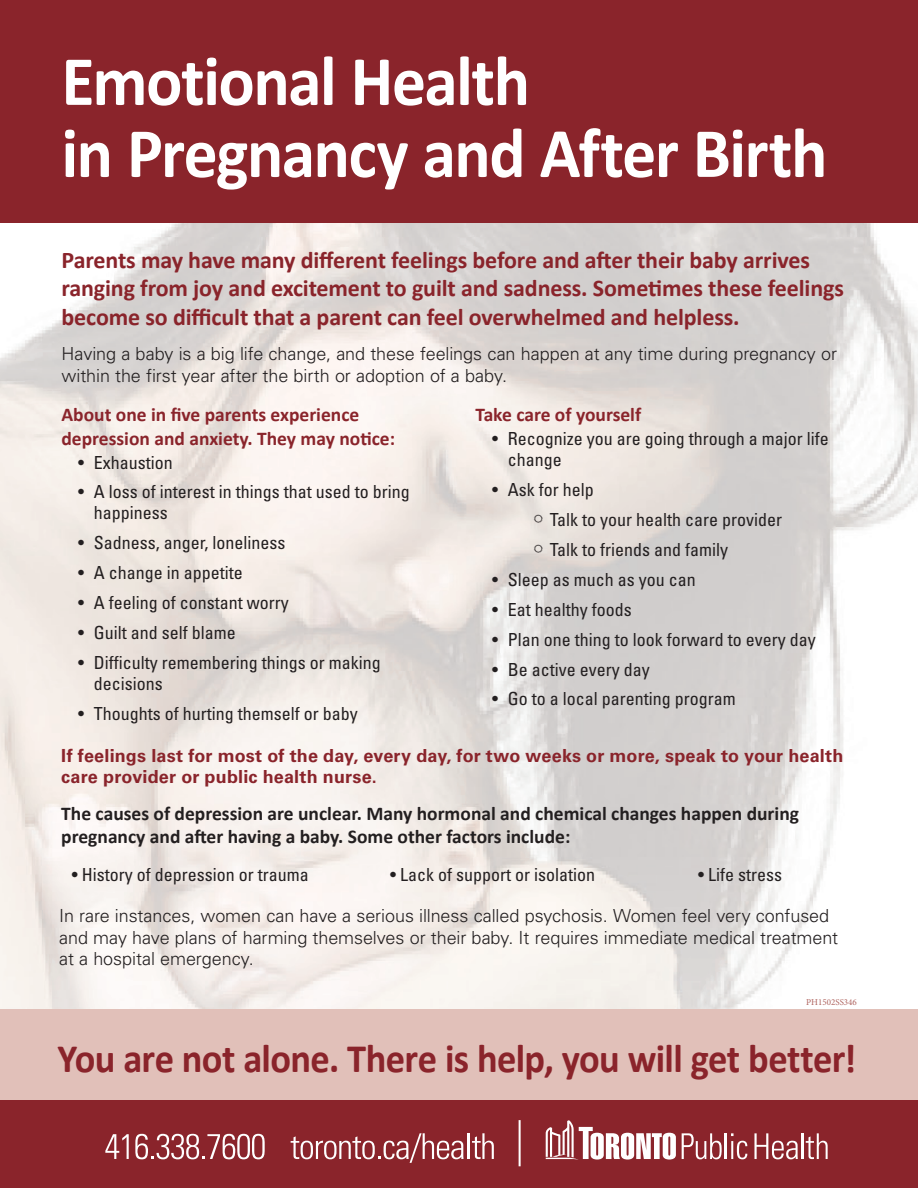
<style>
.page{position:relative;width:918px;height:1188px;background:#fff}
.page>*{position:absolute;margin:0;border:0;box-sizing:border-box;transform-origin:0 0}
.t1{font:700 71.25px/72px "Calibri";letter-spacing:-.02em;color:#fff;scale:.95 1}
.t2{font:700 40.5px "Calibri";letter-spacing:-.015em;color:#8a242b;scale:.95 1}
.t3{font:700 24px/28.8px "Calibri";letter-spacing:-.005em;color:#8a242b}
.t4{font:700 19.5px/23.4px "Calibri";color:#231f20}
.t5{font:700 19.5px/23.4px "Calibri";color:#8a242b}
.t6{font:condensed 18px/21px "Univers";color:#231f20}
.t7{font:300 18px/21.6px "Univers";letter-spacing:-.005em;color:#231f20}
.t8{font:700 18px/21.6px "Univers";letter-spacing:.01em;color:#8a242b}
.t9{font:9px "Minion Pro";color:#ae625d}
</style>
<div class="page">
<img style="left:0;top:222px;width:918px;height:787px">
<div style="left:0;top:0;width:918px;height:222px;background:#8a242b"></div>
<div style="left:0;top:1009px;width:918px;height:95px;background:#e1c0b9"></div>
<div style="left:0;top:1100px;width:918px;height:88px;background:#8a242b"></div>
<hr style="left:519px;top:1120px;width:2px;height:46px;background:#fff">
<svg style="left:546px;top:1120px;width:130px;height:40px"></svg>
<svg style="left:682px;top:1133px;width:40px;height:26px"></svg>
<hr style="left:725px;top:1133px;width:2px;height:26px;background:#fff">
<svg style="left:731px;top:1133px;width:16px;height:26px"></svg>
<svg style="left:754px;top:1133px;width:44px;height:26px"></svg>
<hr style="left:802px;top:1133px;width:2px;height:26px;background:#fff">
<svg style="left:806px;top:1133px;width:22px;height:26px"></svg>
<svg style="left:291px;top:1133px;width:173px;height:30px"></svg>
<hr style="left:467px;top:1133px;width:3px;height:26px;background:#fff">
<svg style="left:472px;top:1133px;width:22px;height:26px"></svg>
<svg style="left:105px;top:1134px;width:24px;height:25px"></svg>
<svg style="left:135px;top:1134px;width:130px;height:25px"></svg>
<svg style="left:534px;top:514px;width:9px;height:9px"></svg>
<svg style="left:534px;top:544px;width:9px;height:9px"></svg>
<h1 class="t1" style="left:62px;top:45px;width:808px">Emotional Health<br>in Pregnancy and After Birth</h1>
<p class="t3" style="left:62px;top:245px;width:784px">Parents may have many different feelings before and after their baby arrives ranging from joy and excitement to guilt and sadness. Sometimes these feelings become so difficult that a parent can feel overwhelmed and helpless.</p>
<p class="t7" style="left:62px;top:343px;width:777px">Having a baby is a big life change, and these feelings can happen at any time during pregnancy or within the first year after the birth or adoption of a baby.</p>
<p class="t5" style="left:62px;top:403px;width:335px">About one in five parents experience depression and anxiety. They may notice:</p>
<p class="t6" style="left:78px;top:451px;width:96px">• Exhaustion</p>
<p class="t6" style="left:94px;top:481px;width:317px;text-indent:-16px">• A loss of interest in things that used to bring happiness</p>
<p class="t6" style="left:78px;top:532px;width:209px">• Sadness, anger, loneliness</p>
<p class="t6" style="left:78px;top:562px;width:166px">• A change in appetite</p>
<p class="t6" style="left:78px;top:592px;width:212px">• A feeling of constant worry</p>
<p class="t6" style="left:78px;top:622px;width:159px">• Guilt and self blame</p>
<p class="t6" style="left:94px;top:652px;width:288px;text-indent:-16px">• Difficulty remembering things or making decisions</p>
<p class="t6" style="left:78px;top:703px;width:281px">• Thoughts of hurting themself or baby</p>
<p class="t5" style="left:476px;top:403px;width:167px">Take care of yourself</p>
<p class="t6" style="left:508px;top:428px;width:322px;text-indent:-16px">• Recognize you are going through a major life change</p>
<p class="t6" style="left:550px;top:474px;width:234px;line-height:29.8px;text-indent:-58px">• Ask for help<br>Talk to your health care provider<br>Talk to friends and family</p>
<p class="t6" style="left:492px;top:569px;width:205px">• Sleep as much as you can</p>
<p class="t6" style="left:492px;top:599px;width:141px">• Eat healthy foods</p>
<p class="t6" style="left:492px;top:628px;width:325px">• Plan one thing to look forward to every day</p>
<p class="t6" style="left:492px;top:658px;width:159px">• Be active every day</p>
<p class="t6" style="left:492px;top:688px;width:245px">• Go to a local parenting program</p>
<p class="t8" style="left:61px;top:745px;width:784px">If feelings last for most of the day, every day, for two weeks or more, speak to your health care provider or public health nurse.</p>
<p class="t4" style="left:61px;top:802px;width:739px">The causes of depression are unclear. Many hormonal and chemical changes happen during pregnancy and after having a baby. Some other factors include:</p>
<p class="t6" style="left:72px;top:864px;width:238px">• History of depression or trauma</p>
<p class="t6" style="left:390px;top:864px;width:206px">• Lack of support or isolation</p>
<p class="t6" style="left:698px;top:864px;width:85px">• Life stress</p>
<p class="t7" style="left:59px;top:905px;width:780px">In rare instances, women can have a serious illness called psychosis. Women feel very confused and may have plans of harming themselves or their baby. It requires immediate medical treatment at a hospital emergency.</p>
<p class="t9" style="left:806px;top:996px;width:52px">PH1502SS346</p>
<p class="t2" style="left:57px;top:1032px;width:843px">You are not alone. There is help, you will get better!</p>
</div>
